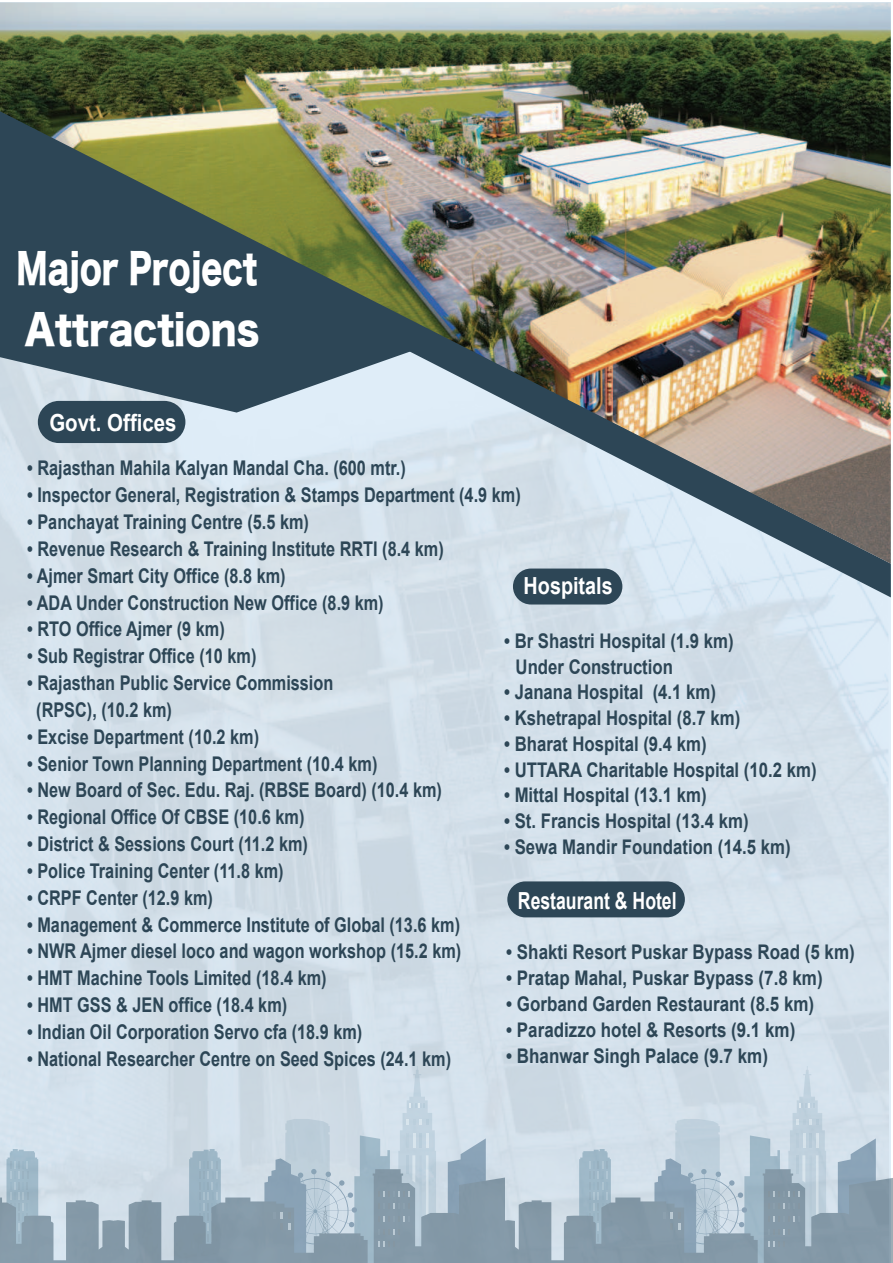
<style>
.page{position:relative;width:893px;height:1263px;background:#fff}
.page>*{position:absolute;margin:0;border:0;box-sizing:border-box;transform-origin:0 0}
.t1{font:41.25px/61.7px "Hira Kaku Std W8";color:#fff;scale:.73 1}
.t2{font:700 23.55px "Arial";color:#fff;scale:.75 1}
.t3{font:700 23.55px "Arial";color:#fff;scale:.87 1}
.t4{font:700 23.55px "Arial";color:#fff;scale:.84 1}
.t5{font:700 20.25px "Arial";color:#2d4656;scale:.8 1}
.t6{font:700 20.25px "Arial";color:#2d4656;scale:.83 1}
.t7{font:700 20.25px/26px "Arial";color:#2d4656;scale:.84 1}
</style>
<div class="page">
<img style="left:0;top:564px;width:889px;height:502px">
<svg style="left:343px;top:564px;width:548px;height:33px;background:#cbd9e4"></svg>
<img style="left:0;top:2px;width:891px;height:562px">
<div style="left:38px;top:401px;width:147px;height:42px;background:#2d4656;border-radius:21px"></div>
<div style="left:507px;top:881px;width:178px;height:36px;background:#2d4656;border-radius:18px"></div>
<div style="left:513px;top:568px;width:109px;height:36px;background:#2d4656;border-radius:18px"></div>
<svg style="left:0;top:1066px;width:892px;height:197px;background:#b5c6d2"></svg>
<h1 class="t1" style="left:17px;top:239px;width:335px">Major Project<br>Attractions</h1>
<p class="t3" style="left:49px;top:414px;width:148px">Govt. Offices</p>
<p class="t5" style="left:27px;top:461px;width:475px">ï Rajasthan Mahila Kalyan Mandal Cha. (600 mtr.)</p>
<p class="t5" style="left:27px;top:487px;width:618px">ï Inspector General, Registration &amp; Stamps Department (4.9 km)</p>
<p class="t5" style="left:27px;top:514px;width:354px">ï Panchayat Training Centre (5.5 km)</p>
<p class="t5" style="left:27px;top:541px;width:522px">ï Revenue Research &amp; Training Institute RRTI (8.4 km)</p>
<p class="t5" style="left:27px;top:568px;width:325px">ï Ajmer Smart City Office (8.8 km)</p>
<p class="t5" style="left:27px;top:595px;width:447px">ï ADA Under Construction New Office (8.9 km)</p>
<p class="t5" style="left:27px;top:622px;width:248px">ï RTO Office Ajmer (9 km)</p>
<p class="t5" style="left:27px;top:648px;width:288px">ï Sub Registrar Office (10 km)</p>
<p class="t5" style="left:27px;top:675px;width:384px">ï Rajasthan Public Service Commission</p>
<p class="t5" style="left:36px;top:702px;width:171px">(RPSC), (10.2 km)</p>
<p class="t5" style="left:27px;top:729px;width:291px">ï Excise Department (10.2 km)</p>
<p class="t5" style="left:27px;top:756px;width:439px">ï Senior Town Planning Department (10.4 km)</p>
<p class="t5" style="left:27px;top:783px;width:520px">ï New Board of Sec. Edu. Raj. (RBSE Board) (10.4 km)</p>
<p class="t5" style="left:27px;top:809px;width:348px">ï Regional Office Of CBSE (10.6 km)</p>
<p class="t5" style="left:27px;top:836px;width:353px">ï District &amp; Sessions Court (11.2 km)</p>
<p class="t5" style="left:27px;top:863px;width:322px">ï Police Training Center (11.8 km)</p>
<p class="t5" style="left:27px;top:890px;width:234px">ï CRPF Center (12.9 km)</p>
<p class="t5" style="left:27px;top:917px;width:543px">ï Management &amp; Commerce Institute of Global (13.6 km)</p>
<p class="t5" style="left:27px;top:944px;width:544px">ï NWR Ajmer diesel loco and wagon workshop (15.2 km)</p>
<p class="t5" style="left:27px;top:970px;width:376px">ï HMT Machine Tools Limited (18.4 km)</p>
<p class="t5" style="left:27px;top:997px;width:327px">ï HMT GSS &amp; JEN office (18.4 km)</p>
<p class="t5" style="left:27px;top:1024px;width:420px">ï Indian Oil Corporation Servo cfa (18.9 km)</p>
<p class="t5" style="left:27px;top:1051px;width:531px">ï National Researcher Centre on Seed Spices (24.1 km)</p>
<p class="t4" style="left:524px;top:577px;width:108px">Hospitals</p>
<p class="t6" style="left:504px;top:633px;width:278px">ï Br Shastri Hospital (1.9 km)</p>
<p class="t6" style="left:516px;top:659px;width:191px">Under Construction</p>
<p class="t6" style="left:504px;top:685px;width:257px">ï Janana Hospital (4.1 km)</p>
<p class="t6" style="left:504px;top:710px;width:286px">ï Kshetrapal Hospital (8.7 km)</p>
<p class="t6" style="left:504px;top:736px;width:246px">ï Bharat Hospital (9.4 km)</p>
<p class="t6" style="left:504px;top:762px;width:378px">ï UTTARA Charitable Hospital (10.2 km)</p>
<p class="t6" style="left:504px;top:788px;width:246px">ï Mittal Hospital (13.1 km)</p>
<p class="t6" style="left:504px;top:813px;width:296px">ï St. Francis Hospital (13.4 km)</p>
<p class="t6" style="left:504px;top:839px;width:347px">ï Sewa Mandir Foundation (14.5 km)</p>
<p class="t2" style="left:518px;top:892px;width:213px">Restaurant &amp; Hotel</p>
<p class="t7" style="left:506px;top:941px;width:416px">ï Shakti Resort Puskar Bypass Road (5 km) ï Pratap Mahal, Puskar Bypass (7.8 km)<br>ï Gorband Garden Restaurant (8.5 km)<br>ï Paradizzo hotel &amp; Resorts (9.1 km)<br>ï Bhanwar Singh Palace (9.7 km)</p>
</div>
